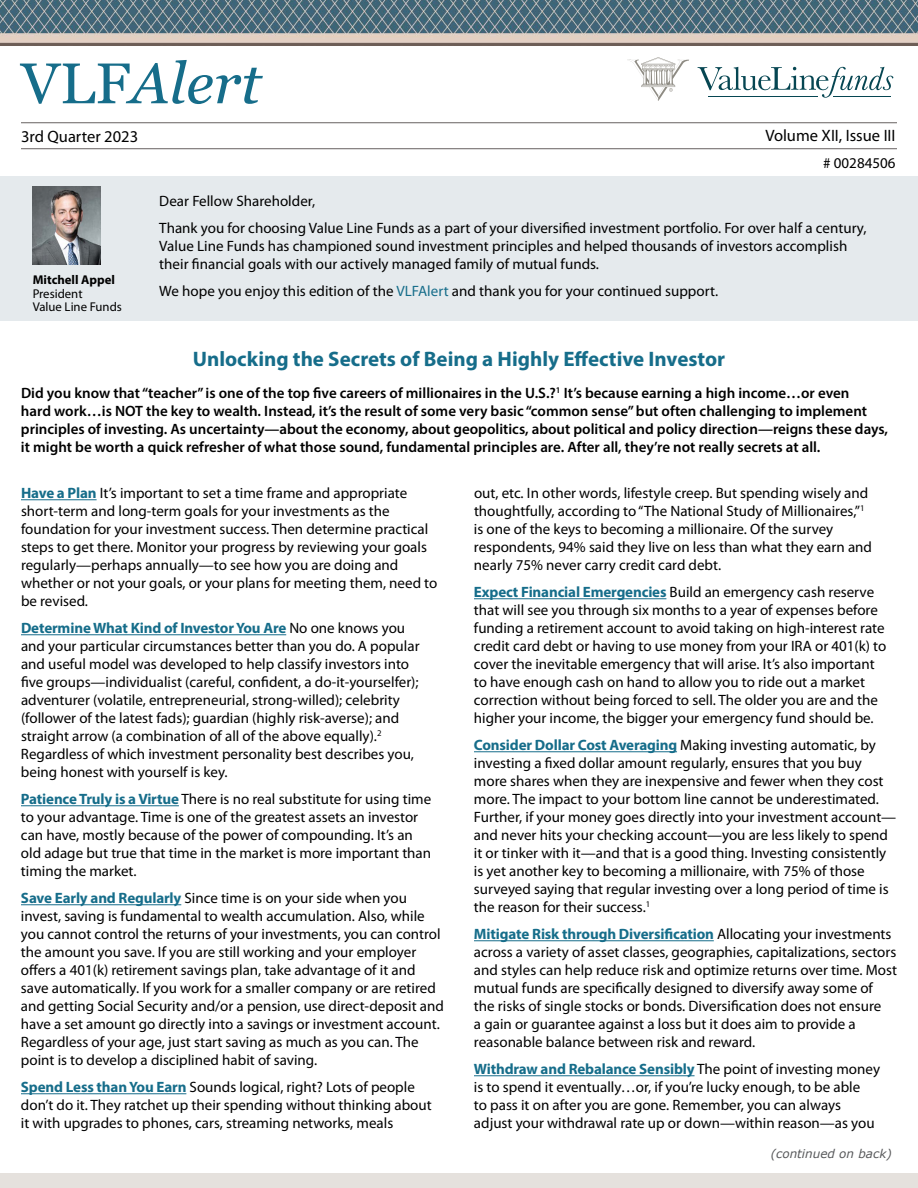
<style>
.page{position:relative;width:918px;height:1188px;background:#fff}
.page>*{position:absolute;margin:0;border:0;box-sizing:border-box;transform-origin:0 0}
.t1{font:italic 57.3px "Georgia";color:#166d8a}
.t2{font:700 21px "Myriad Pro";color:#166d8a}
.t3{font:16.5px "Myriad Pro";color:#000}
.t4{font:15px/18px "Myriad Pro";color:#000}
.t5{font:600 15px/18px "Myriad Pro";color:#000}
.t6{font:12.75px/13.5px "Myriad Pro";color:#000}
.t7{font:700 12.75px "Myriad Pro";color:#000}
.t8{font:italic 12px "Verdana";color:#58595b}
.s1{font-style:normal}
.s2{color:#166d8a}
.s3{font-weight:700;color:#166d8a}
</style>
<div class="page">
<img style="left:0;top:0;width:918px;height:45px">
<hr style="left:21px;top:499px;width:76px;height:1px;background:#166d8a">
<hr style="left:21px;top:634px;width:265px;height:1px;background:#166d8a">
<hr style="left:21px;top:805px;width:158px;height:1px;background:#166d8a">
<hr style="left:21px;top:904px;width:160px;height:1px;background:#166d8a">
<hr style="left:21px;top:1093px;width:165px;height:1px;background:#166d8a">
<div style="left:0;top:1173px;width:918px;height:15px;background:#e5e1dd"></div>
<hr style="left:21px;top:122px;width:876px;height:1px;background:#676160">
<hr style="left:21px;top:148px;width:876px;height:1px;background:#676160">
<svg style="left:627px;top:57px;width:62px;height:44px"></svg>
<svg style="left:698px;top:67px;width:195px;height:31px"></svg>
<hr style="left:708px;top:97px;width:110px;height:1px;background:#064652">
<hr style="left:833px;top:97px;width:57px;height:1px;background:#064652">
<div style="left:0;top:176px;width:918px;height:145px;background:#e5eaed"></div>
<img style="left:33px;top:186px;width:67px;height:78px">
<hr style="left:474px;top:598px;width:192px;height:1px;background:#166d8a">
<hr style="left:474px;top:751px;width:203px;height:1px;background:#166d8a">
<hr style="left:474px;top:940px;width:240px;height:1px;background:#166d8a">
<hr style="left:474px;top:1075px;width:221px;height:1px;background:#166d8a">
<h1 class="t1" style="left:21px;top:42px;width:242px"><span class="s1">VLF</span>Alert</h1>
<p class="t3" style="left:21px;top:126px;width:119px">3rd Quarter 2023</p>
<p class="t3" style="left:765px;top:125px;width:132px">Volume XII, Issue III</p>
<p class="t4" style="left:823px;top:154px;width:74px"># 00284506</p>
<p class="t7" style="left:33px;top:272px;width:84px">Mitchell Appel</p>
<p class="t6" style="left:33px;top:287px;width:91px">President<br>Value Line Funds</p>
<p class="t4" style="left:159px;top:188px;width:709px;line-height:26.7px">Dear Fellow Shareholder,<br>Thank you for choosing Value Line Funds as a part of your diversified investment portfolio. For over half a century,</p>
<p class="t4" style="left:159px;top:237px;width:690px">Value Line Funds has championed sound investment principles and helped thousands of investors accomplish their financial goals with our actively managed family of mutual funds.</p>
<p class="t4" style="left:159px;top:281px;width:560px">We hope you enjoy this edition of the <span class="s2">VLFAlert</span> and thank you for your continued support.</p>
<h2 class="t2" style="left:193px;top:346px;width:534px">Unlocking the Secrets of Being a Highly Effective Investor</h2>
<p class="t5" style="left:21px;top:384px;width:869px">Did you know that “teacher” is one of the top five careers of millionaires in the U.S.?<sup>1</sup> It’s because earning a high income…or even<br>hard work…is NOT the key to wealth. Instead, it’s the result of some very basic “common sense” but often challenging to implement principles of investing. As uncertainty—about the economy, about geopolitics, about political and policy direction—reigns these days, it might be worth a quick refresher of what those sound, fundamental principles are. After all, they’re not really secrets at all.</p>
<p class="t4" style="left:21px;top:484px;width:418px"><span class="s3">Have a Plan</span> It’s important to set a time frame and appropriate short-term and long-term goals for your investments as the foundation for your investment success. Then determine practical steps to get there. Monitor your progress by reviewing your goals regularly—perhaps annually—to see how you are doing and whether or not your goals, or your plans for meeting them, need to be revised.</p>
<p class="t4" style="left:21px;top:619px;width:400px"><span class="s3">Determine What Kind of Investor You Are</span> No one knows you and your particular circumstances better than you do. A popular and useful model was developed to help classify investors into five groups—individualist (careful, confident, a do-it-yourselfer); adventurer (volatile, entrepreneurial, strong-willed); celebrity (follower of the latest fads); guardian (highly risk-averse); and straight arrow (a combination of all of the above equally).<sup>2<br></sup>Regardless of which investment personality best describes you, being honest with yourself is key.</p>
<p class="t4" style="left:21px;top:790px;width:412px"><span class="s3">Patience Truly is a Virtue</span> There is no real substitute for using time to your advantage. Time is one of the greatest assets an investor can have, mostly because of the power of compounding. It’s an old adage but true that time in the market is more important than timing the market.</p>
<p class="t4" style="left:21px;top:889px;width:424px"><span class="s3">Save Early and Regularly</span> Since time is on your side when you invest, saving is fundamental to wealth accumulation. Also, while you cannot control the returns of your investments, you can control the amount you save. If you are still working and your employer offers a 401(k) retirement savings plan, take advantage of it and save automatically. If you work for a smaller company or are retired and getting Social Security and/or a pension, use direct-deposit and have a set amount go directly into a savings or investment account.<br>Regardless of your age, just start saving as much as you can. The point is to develop a disciplined habit of saving.</p>
<p class="t4" style="left:21px;top:1078px;width:412px"><span class="s3">Spend Less than You Earn</span> Sounds logical, right? Lots of people don’t do it. They ratchet up their spending without thinking about it with upgrades to phones, cars, streaming networks, meals</p>
<p class="t4" style="left:474px;top:484px;width:400px">out, etc. In other words, lifestyle creep. But spending wisely and thoughtfully, according to “The National Study of Millionaires,”<sup>1 </sup>is one of the keys to becoming a millionaire. Of the survey respondents, 94% said they live on less than what they earn and nearly 75% never carry credit card debt.</p>
<p class="t4" style="left:474px;top:583px;width:414px"><span class="s3">Expect Financial Emergencies</span> Build an emergency cash reserve that will see you through six months to a year of expenses before funding a retirement account to avoid taking on high-interest rate credit card debt or having to use money from your IRA or 401(k) to cover the inevitable emergency that will arise. It’s also important to have enough cash on hand to allow you to ride out a market correction without being forced to sell. The older you are and the higher your income, the bigger your emergency fund should be.</p>
<p class="t4" style="left:474px;top:736px;width:424px"><span class="s3">Consider Dollar Cost Averaging</span> Making investing automatic, by investing a fixed dollar amount regularly, ensures that you buy more shares when they are inexpensive and fewer when they cost more. The impact to your bottom line cannot be underestimated.<br>Further, if your money goes directly into your investment account— and never hits your checking account—you are less likely to spend it or tinker with it—and that is a good thing. Investing consistently is yet another key to becoming a millionaire, with 75% of those surveyed saying that regular investing over a long period of time is the reason for their success.<sup>1</sup></p>
<p class="t4" style="left:474px;top:925px;width:425px"><span class="s3">Mitigate Risk through Diversification</span> Allocating your investments across a variety of asset classes, geographies, capitalizations, sectors and styles can help reduce risk and optimize returns over time. Most mutual funds are specifically designed to diversify away some of the risks of single stocks or bonds. Diversification does not ensure<br>a gain or guarantee against a loss but it does aim to provide a reasonable balance between risk and reward.</p>
<p class="t4" style="left:474px;top:1060px;width:408px"><span class="s3">Withdraw and Rebalance Sensibly</span> The point of investing money is to spend it eventually…or, if you’re lucky enough, to be able<br>to pass it on after you are gone. Remember, you can always adjust your withdrawal rate up or down—within reason—as you</p>
<p class="t8" style="left:771px;top:1146px;width:123px">(continued on back)</p>
</div>
